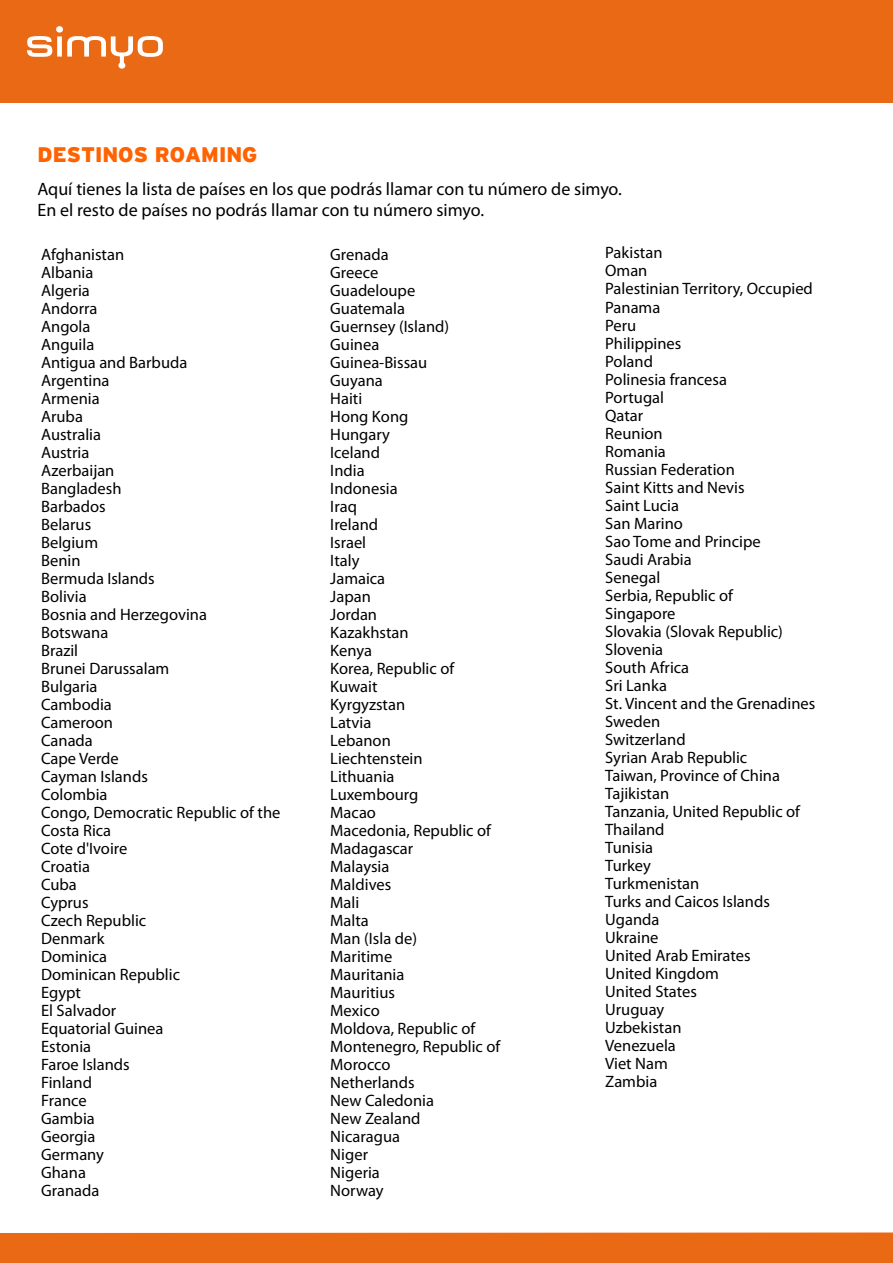
<style>
.page{position:relative;width:893px;height:1263px;background:#fff}
.page>*{position:absolute;margin:0;border:0;box-sizing:border-box;transform-origin:0 0}
.t1{font:900 21px "Interstate";color:#ff6200}
.t2{font:18px/21.6px "Myriad Pro";color:#000}
.t3{font:16.5px/18px "Myriad Pro";color:#000}
</style>
<div class="page">
<div style="left:0;top:0;width:893px;height:102px;background:#e96915"></div>
<svg style="left:27px;top:26px;width:136px;height:43px"></svg>
<div style="left:0;top:1232px;width:893px;height:31px;background:#e96915"></div>
<p class="t1" style="left:38px;top:142px;width:221px">DESTINOS ROAMING</p>
<p class="t2" style="left:37px;top:177px;width:586px">Aquí tienes la lista de países en los que podrás llamar con tu número de simyo.<br>En el resto de países no podrás llamar con tu número simyo.</p>
<p class="t3" style="left:41px;top:245px;width:241px">Afghanistan<br>Albania<br>Algeria<br>Andorra<br>Angola<br>Anguila<br>Antigua and Barbuda<br>Argentina<br>Armenia<br>Aruba<br>Australia<br>Austria<br>Azerbaijan<br>Bangladesh<br>Barbados<br>Belarus<br>Belgium<br>Benin<br>Bermuda Islands<br>Bolivia<br>Bosnia and Herzegovina<br>Botswana<br>Brazil<br>Brunei Darussalam<br>Bulgaria<br>Cambodia<br>Cameroon<br>Canada<br>Cape Verde<br>Cayman Islands<br>Colombia<br>Congo, Democratic Republic of the<br>Costa Rica<br>Cote d'Ivoire<br>Croatia<br>Cuba<br>Cyprus<br>Czech Republic<br>Denmark<br>Dominica<br>Dominican Republic<br>Egypt<br>El Salvador<br>Equatorial Guinea<br>Estonia<br>Faroe Islands<br>Finland<br>France<br>Gambia<br>Georgia<br>Germany<br>Ghana<br>Granada</p>
<p class="t3" style="left:330px;top:245px;width:172px">Grenada<br>Greece<br>Guadeloupe<br>Guatemala<br>Guernsey (Island)<br>Guinea<br>Guinea-Bissau<br>Guyana<br>Haiti<br>Hong Kong<br>Hungary<br>Iceland<br>India<br>Indonesia<br>Iraq<br>Ireland<br>Israel<br>Italy<br>Jamaica<br>Japan<br>Jordan<br>Kazakhstan<br>Kenya<br>Korea, Republic of<br>Kuwait<br>Kyrgyzstan<br>Latvia<br>Lebanon<br>Liechtenstein<br>Lithuania<br>Luxembourg<br>Macao<br>Macedonia, Republic of<br>Madagascar<br>Malaysia<br>Maldives<br>Mali<br>Malta<br>Man (Isla de)<br>Maritime<br>Mauritania<br>Mauritius<br>Mexico<br>Moldova, Republic of<br>Montenegro, Republic of<br>Morocco<br>Netherlands<br>New Caledonia<br>New Zealand<br>Nicaragua<br>Niger<br>Nigeria<br>Norway</p>
<p class="t3" style="left:605px;top:244px;width:212px">Pakistan<br>Oman<br>Palestinian Territory, Occupied<br>Panama<br>Peru<br>Philippines<br>Poland<br>Polinesia francesa<br>Portugal<br>Qatar<br>Reunion<br>Romania<br>Russian Federation<br>Saint Kitts and Nevis<br>Saint Lucia<br>San Marino<br>Sao Tome and Principe<br>Saudi Arabia<br>Senegal<br>Serbia, Republic of<br>Singapore<br>Slovakia (Slovak Republic)<br>Slovenia<br>South Africa<br>Sri Lanka<br>St. Vincent and the Grenadines<br>Sweden<br>Switzerland<br>Syrian Arab Republic<br>Taiwan, Province of China<br>Tajikistan<br>Tanzania, United Republic of<br>Thailand<br>Tunisia<br>Turkey<br>Turkmenistan<br>Turks and Caicos Islands<br>Uganda<br>Ukraine<br>United Arab Emirates<br>United Kingdom<br>United States<br>Uruguay<br>Uzbekistan<br>Venezuela<br>Viet Nam<br>Zambia</p>
</div>
